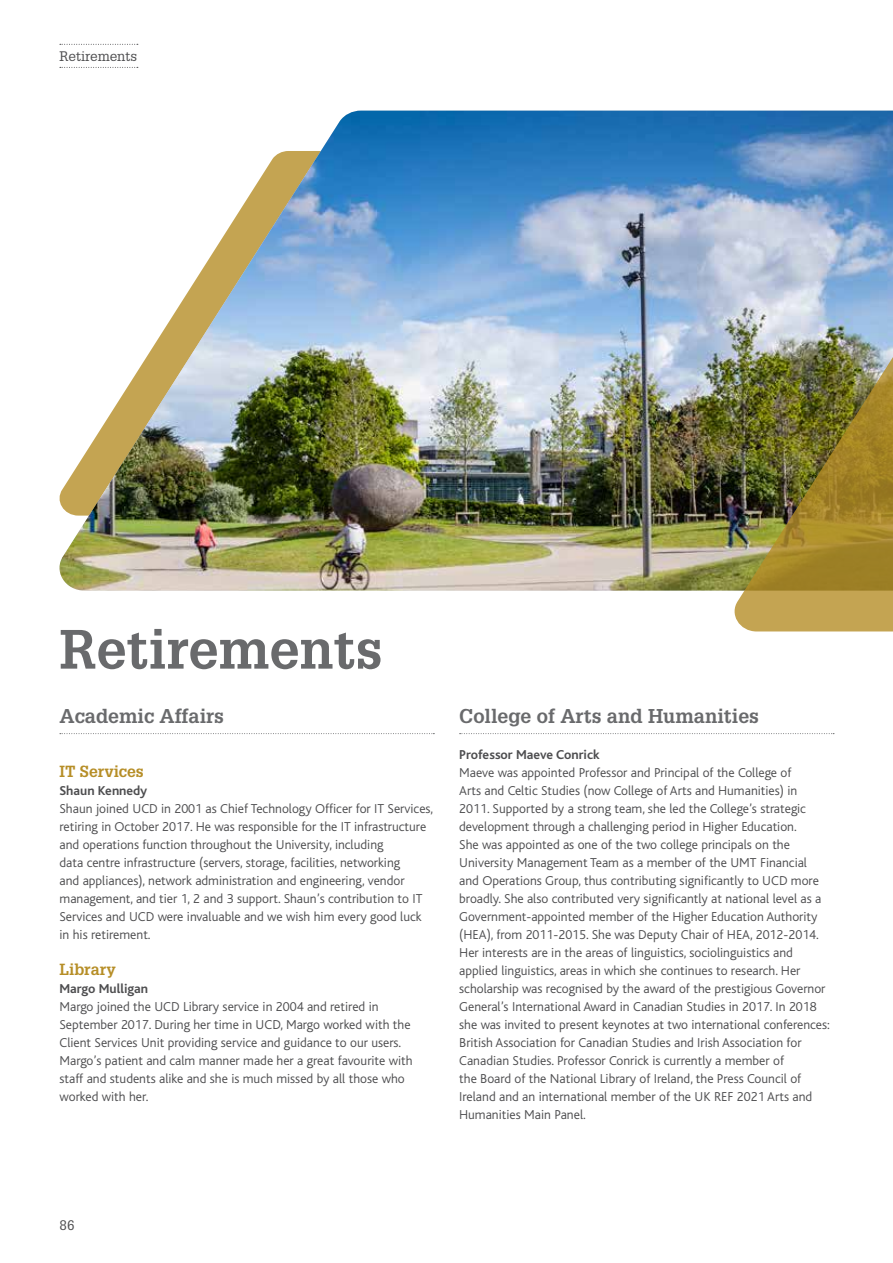
<style>
.page{position:relative;width:893px;height:1263px;background:#fff}
.page>*{position:absolute;margin:0;border:0;box-sizing:border-box;transform-origin:0 0}
.t1{font:700 54px "Glypha";color:#696a6c}
.t2{font:700 19.5px "Glypha";color:#696a6c}
.t3{font:700 15.75px "Glypha";color:#b68e27}
.t4{font:300 13.5px/18px "Bliss";color:#4d4d4f}
.t5{font:700 13.5px "Bliss";color:#4d4d4f}
.t6{font:13.5px "Glypha";color:#4d4d4f}
</style>
<div class="page">
<svg style="left:60px;top:44px;width:78px;height:1px"></svg>
<svg style="left:60px;top:67px;width:78px;height:1px"></svg>
<svg style="left:60px;top:733px;width:374px;height:1px"></svg>
<svg style="left:460px;top:733px;width:374px;height:1px"></svg>
<img style="left:59px;top:111px;width:834px;height:480px">
<img style="left:733px;top:337px;width:160px;height:294px">
<p class="t6" style="left:60px;top:47px;width:79px">Retirements</p>
<h1 class="t1" style="left:60px;top:615px;width:324px">Retirements</h1>
<h2 class="t2" style="left:60px;top:703px;width:166px">Academic Affairs</h2>
<p class="t3" style="left:60px;top:761px;width:86px">IT Services</p>
<p class="t5" style="left:60px;top:783px;width:89px">Shaun Kennedy</p>
<p class="t4" style="left:60px;top:799px;width:375px">Shaun joined UCD in 2001 as Chief Technology Officer for IT Services, retiring in October 2017. He was responsible for the IT infrastructure and operations function throughout the University, including<br>data centre infrastructure (servers, storage, facilities, networking<br>and appliances), network administration and engineering, vendor management, and tier 1, 2 and 3 support. Shaun’s contribution to IT Services and UCD were invaluable and we wish him every good luck in his retirement.</p>
<p class="t3" style="left:60px;top:959px;width:58px">Library</p>
<p class="t5" style="left:60px;top:981px;width:90px">Margo Mulligan</p>
<p class="t4" style="left:60px;top:997px;width:355px">Margo joined the UCD Library service in 2004 and retired in September 2017. During her time in UCD, Margo worked with the Client Services Unit providing service and guidance to our users.<br>Margo’s patient and calm manner made her a great favourite with staff and students alike and she is much missed by all those who worked with her.</p>
<h2 class="t2" style="left:459px;top:703px;width:301px">College of Arts and Humanities</h2>
<p class="t5" style="left:459px;top:747px;width:142px">Professor Maeve Conrick</p>
<p class="t4" style="left:459px;top:763px;width:372px">Maeve was appointed Professor and Principal of the College of<br>Arts and Celtic Studies (now College of Arts and Humanities) in 2011. Supported by a strong team, she led the College’s strategic development through a challenging period in Higher Education.<br>She was appointed as one of the two college principals on the University Management Team as a member of the UMT Financial and Operations Group, thus contributing significantly to UCD more broadly. She also contributed very significantly at national level as a Government-appointed member of the Higher Education Authority (HEA), from 2011-2015. She was Deputy Chair of HEA, 2012-2014.<br>Her interests are in the areas of linguistics, sociolinguistics and applied linguistics, areas in which she continues to research. Her scholarship was recognised by the award of the prestigious Governor General’s International Award in Canadian Studies in 2017. In 2018 she was invited to present keynotes at two international conferences:<br>British Association for Canadian Studies and Irish Association for Canadian Studies. Professor Conrick is currently a member of<br>the Board of the National Library of Ireland, the Press Council of Ireland and an international member of the UK REF 2021 Arts and Humanities Main Panel.</p>
<p class="t6" style="left:60px;top:1217px;width:17px">86</p>
</div>
